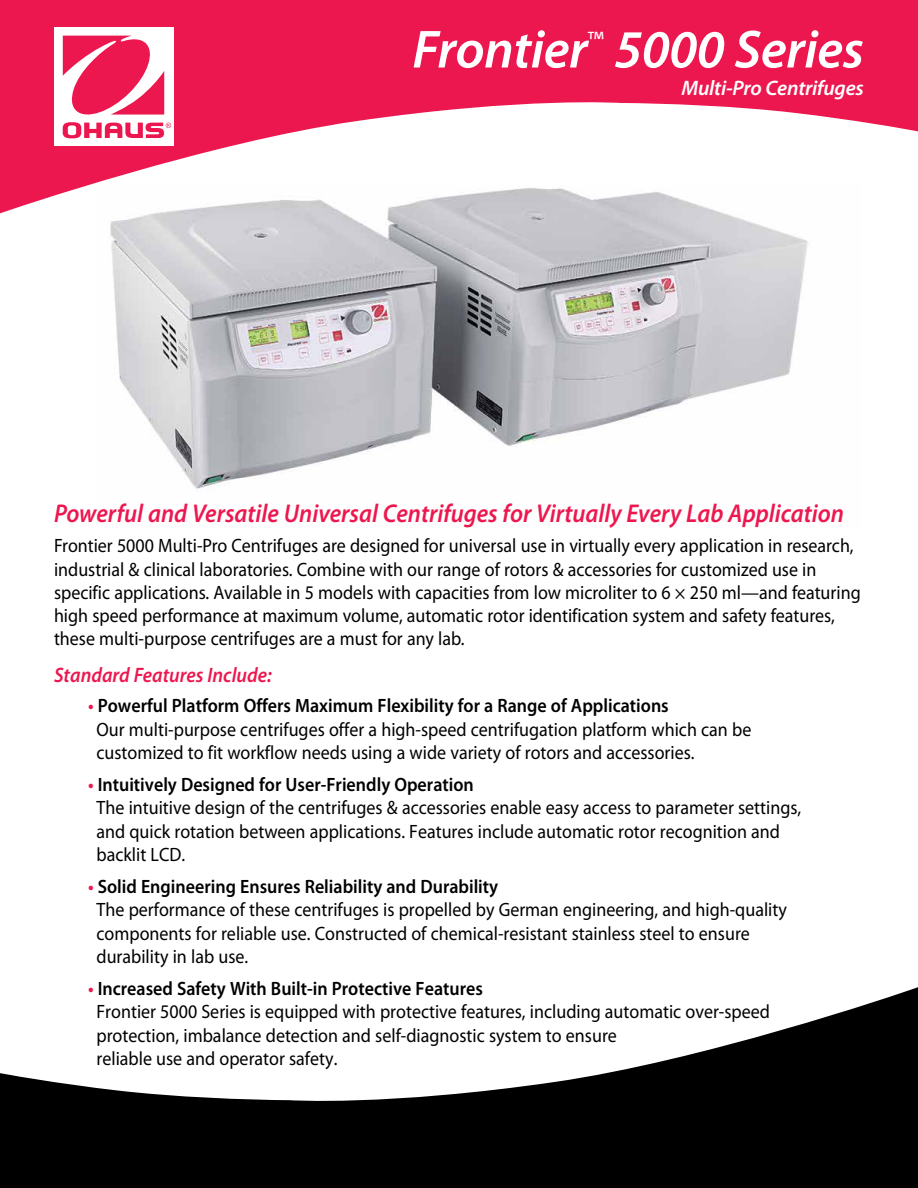
<style>
.page{position:relative;width:918px;height:1188px;background:#fff}
.page>*{position:absolute;margin:0;border:0;box-sizing:border-box;transform-origin:0 0}
.t1{font:italic 600 54px "Myriad Pro";letter-spacing:-.01em;color:#fff}
.t2{font:italic 600 25.8px "Myriad Pro";color:#ed174f;scale:.93 1}
.t3{font:italic 600 21px "Myriad Pro";color:#ed174f;scale:.93 1}
.t4{font:italic 600 21px "Myriad Pro";letter-spacing:-.01em;color:#fff}
.t5{font:19.35px/23.2px "Myriad Pro";color:#000;scale:.93 1}
.s1{font-weight:600;color:#ed174f}
.s2{font-weight:600}
</style>
<div class="page">
<svg style="left:0;top:0;width:918px;height:214px;fill:#ed174f"></svg>
<div style="left:54px;top:27px;width:120px;height:119px;background:#fff"></div>
<svg style="left:63px;top:36px;width:108px;height:102px"></svg>
<svg style="left:0;top:987px;width:918px;height:201px;fill:#000"></svg>
<div style="left:98px;top:186px;width:791px;height:341px;background:#fff"></div>
<img style="left:110px;top:188px;width:699px;height:301px">
<h1 class="t1" style="left:412px;top:15px;width:453px">Frontier<sup>™</sup> 5000 Series</h1>
<p class="t4" style="left:681px;top:74px;width:184px">Multi-Pro Centrifuges</p>
<h2 class="t2" style="left:54px;top:497px;width:851px">Powerful and Versatile Universal Centrifuges for Virtually Every Lab Application</h2>
<p class="t5" style="left:54px;top:534px;width:869px">Frontier 5000 Multi-Pro Centrifuges are designed for universal use in virtually every application in research, industrial &amp; clinical laboratories. Combine with our range of rotors &amp; accessories for customized use in specific applications. Available in 5 models with capacities from low microliter to 6 × 250 ml—and featuring high speed performance at maximum volume, automatic rotor identification system and safety features, these multi-purpose centrifuges are a must for any lab.</p>
<p class="t3" style="left:54px;top:662px;width:236px">Standard Features Include:</p>
<p class="t5" style="left:97px;top:694px;width:706px;text-indent:-9px"><span class="s1">•</span> <span class="s2">Powerful Platform Offers Maximum Flexibility for a Range of Applications<br></span>Our multi-purpose centrifuges offer a high-speed centrifugation platform which can be customized to fit workflow needs using a wide variety of rotors and accessories.</p>
<p class="t5" style="left:97px;top:773px;width:759px;text-indent:-8px"><span class="s1">•</span> <span class="s2">Intuitively Designed for User-Friendly Operation<br></span>The intuitive design of the centrifuges &amp; accessories enable easy access to parameter settings, and quick rotation between applications. Features include automatic rotor recognition and backlit LCD.</p>
<p class="t5" style="left:97px;top:875px;width:744px;text-indent:-8px"><span class="s1">•</span> <span class="s2">Solid Engineering Ensures Reliability and Durability<br></span>The performance of these centrifuges is propelled by German engineering, and high-quality components for reliable use. Constructed of chemical-resistant stainless steel to ensure durability in lab use.</p>
<p class="t5" style="left:97px;top:977px;width:726px;text-indent:-8px"><span class="s1">•</span> <span class="s2">Increased Safety With Built-in Protective Features<br></span>Frontier 5000 Series is equipped with protective features, including automatic over-speed protection, imbalance detection and self-diagnostic system to ensure<br>reliable use and operator safety.</p>
</div>
